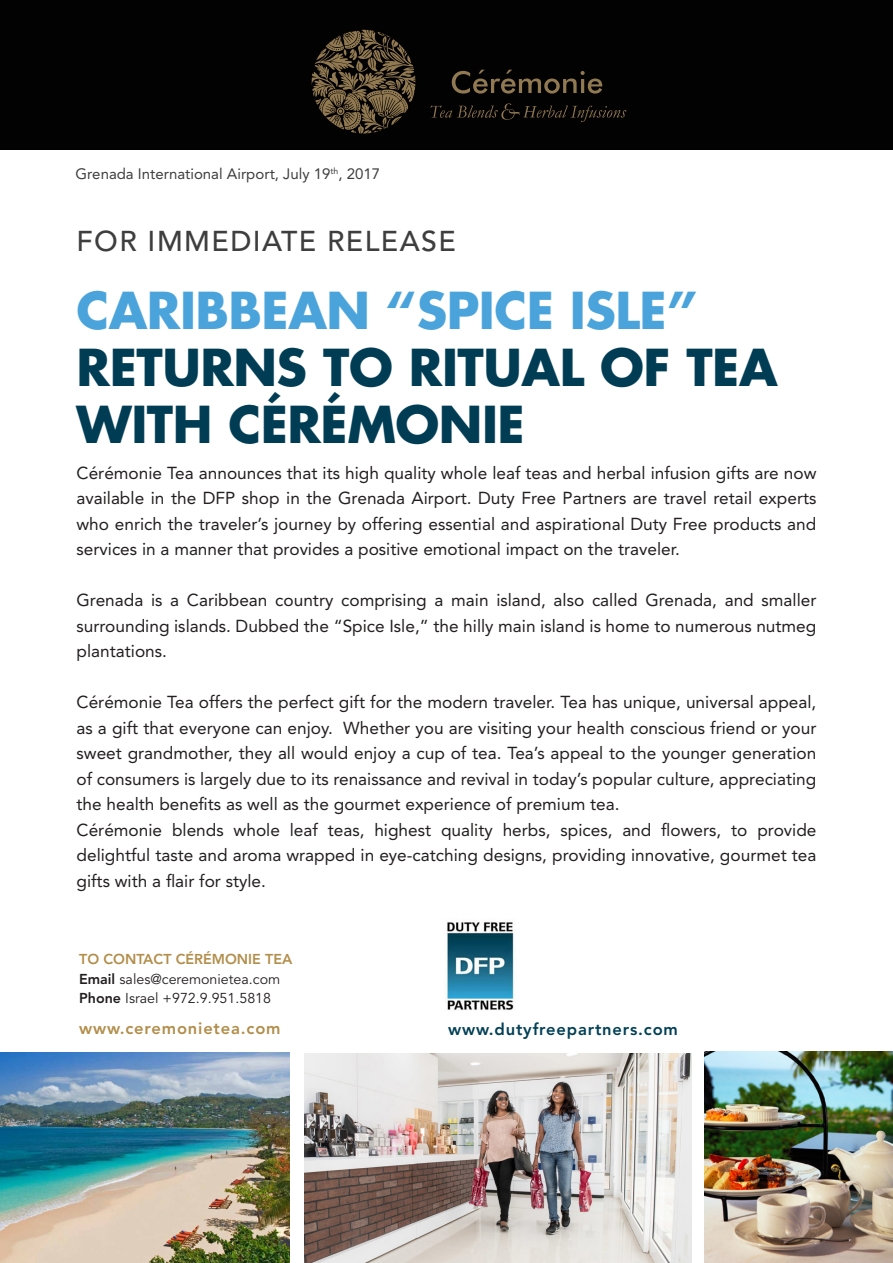
<style>
.page{position:relative;width:893px;height:1263px;background:#fff}
.page>*{position:absolute;margin:0;border:0;box-sizing:border-box;transform-origin:0 0}
.t1{font:700 49.5px/57px "Futura";letter-spacing:-.01em;color:#003d54}
.t2{font:700 49.5px "Futura";letter-spacing:-.01em;color:#4aa4db}
.t3{font:500 28.5px "Avenir";letter-spacing:.05em;color:#3e3e3f}
.t4{font:17.25px/25.5px "Avenir";color:#231f20;text-align:justify}
.t5{font:800 16.5px "Avenir";letter-spacing:.05em;color:#024055}
.t6{font:800 16.5px "Avenir";letter-spacing:.05em;color:#b28e4b}
.t7{font:15px "Avenir";color:#3e3e3f}
.t8{font:14.25px/19.5px "Avenir";color:#231f20}
.s1{font-weight:800;color:#b28e4b}
.s2{font-weight:800}
</style>
<div class="page">
<div style="left:0;top:0;width:893px;height:150px;background:#030203"></div>
<svg style="left:312px;top:30px;width:103px;height:104px"></svg>
<svg style="left:452px;top:70px;width:150px;height:24px"></svg>
<svg style="left:430px;top:103px;width:196px;height:19px"></svg>
<img style="left:304px;top:1054px;width:387px;height:209px">
<img style="left:704px;top:1052px;width:189px;height:211px">
<img style="left:0;top:1053px;width:289px;height:210px">
<img style="left:446px;top:922px;width:68px;height:88px">
<p class="t7" style="left:76px;top:165px;width:306px">Grenada International Airport, July 19<sup>th</sup>, 2017</p>
<p class="t3" style="left:77px;top:224px;width:381px">FOR IMMEDIATE RELEASE</p>
<p class="t2" style="left:77px;top:277px;width:622px">CARIBBEAN “SPICE ISLE”</p>
<p class="t1" style="left:77px;top:338px;width:703px">RETURNS TO RITUAL OF TEA<br>WITH CÉRÉMONIE</p>
<p class="t4" style="left:77px;top:460px;width:741px">Cérémonie Tea announces that its high quality whole leaf teas and herbal infusion gifts are now available in the DFP shop in the Grenada Airport. Duty Free Partners are travel retail experts who enrich the traveler’s journey by offering essential and aspirational Duty Free products and services in a manner that provides a positive emotional impact on the traveler.</p>
<p class="t4" style="left:77px;top:587px;width:741px">Grenada is a Caribbean country comprising a main island, also called Grenada, and smaller surrounding islands. Dubbed the “Spice Isle,” the hilly main island is home to numerous nutmeg plantations.</p>
<p class="t4" style="left:77px;top:689px;width:741px">Cérémonie Tea offers the perfect gift for the modern traveler. Tea has unique, universal appeal, as a gift that everyone can enjoy. Whether you are visiting your health conscious friend or your sweet grandmother, they all would enjoy a cup of tea. Tea’s appeal to the younger generation of consumers is largely due to its renaissance and revival in today’s popular culture, appreciating the health benefits as well as the gourmet experience of premium tea.</p>
<p class="t4" style="left:77px;top:817px;width:741px">Cérémonie blends whole leaf teas, highest quality herbs, spices, and flowers, to provide delightful taste and aroma wrapped in eye-catching designs, providing innovative, gourmet tea gifts with a flair for style.</p>
<p class="t8" style="left:79px;top:950px;width:215px"><span class="s1">TO CONTACT CÉRÉMONIE TEA<br></span><span class="s2">Email</span> sales@ceremonietea.com</p>
<p class="t8" style="left:79px;top:989px;width:193px"><span class="s2">Phone</span> Israel +972.9.951.5818</p>
<p class="t6" style="left:79px;top:1018px;width:203px">www.ceremonietea.com</p>
<p class="t5" style="left:448px;top:1019px;width:231px">www.dutyfreepartners.com</p>
</div>
